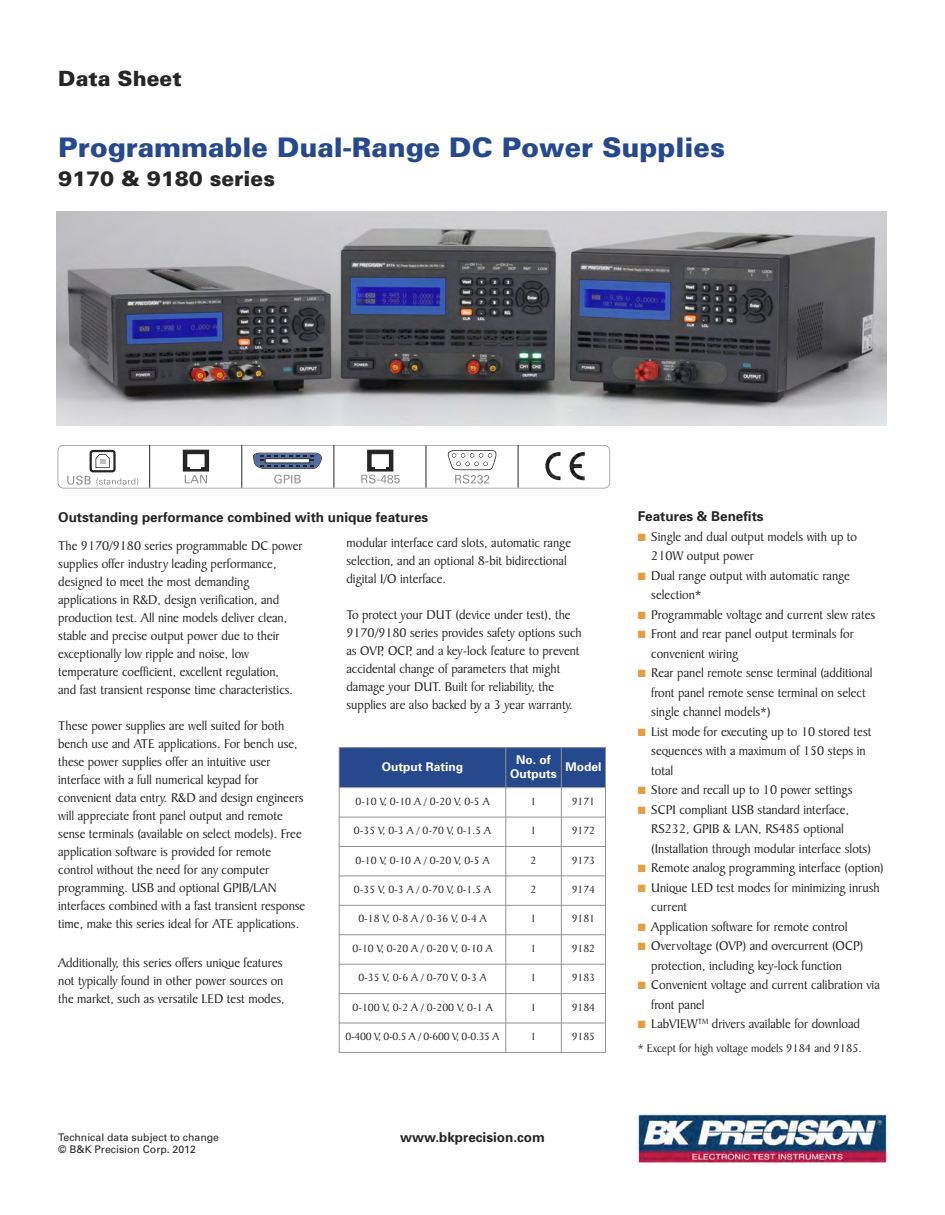
<style>
.page{position:relative;width:945px;height:1215px;background:#fff}
.page>*{position:absolute;margin:0;border:0;box-sizing:border-box;transform-origin:0 0}
.t1{font:900 27px "Univers";color:#26488c}
.t2{font:900 21px "Univers";color:#272627}
.t3{font:13.5px/18px "Baker Signet BT";color:#272627}
.t4{font:700 13.5px "Univers";color:#272627}
.t5{font:12px "Baker Signet BT";color:#272627}
.t6{font:700 12px/14.4px "Univers";color:#fff;text-align:center}
.t7{font:11.25px "Baker Signet BT";color:#272627}
.t8{font:10.5px "Univers";color:#272627}
.s1{color:#e49d3f}
</style>
<div class="page">
<img style="left:636px;top:1113px;width:252px;height:50px">
<img style="left:57px;top:211px;width:830px;height:215px">
<div style="left:339px;top:747px;width:167px;height:41px;background:#26488c"></div>
<div style="left:506px;top:747px;width:55px;height:41px;background:#26488c"></div>
<div style="left:561px;top:747px;width:45px;height:41px;background:#26488c"></div>
<hr style="left:339px;top:747px;width:1px;height:306px;background:#939393">
<hr style="left:506px;top:747px;width:1px;height:306px;background:#939393">
<hr style="left:561px;top:747px;width:1px;height:306px;background:#939393">
<hr style="left:605px;top:747px;width:1px;height:306px;background:#939393">
<hr style="left:339px;top:747px;width:267px;height:1px;background:#939393">
<hr style="left:339px;top:787px;width:267px;height:1px;background:#939393">
<hr style="left:339px;top:817px;width:267px;height:1px;background:#939393">
<hr style="left:339px;top:846px;width:267px;height:1px;background:#939393">
<hr style="left:339px;top:876px;width:267px;height:1px;background:#939393">
<hr style="left:339px;top:905px;width:267px;height:1px;background:#939393">
<hr style="left:339px;top:934px;width:267px;height:1px;background:#939393">
<hr style="left:339px;top:964px;width:267px;height:1px;background:#939393">
<hr style="left:339px;top:993px;width:267px;height:1px;background:#939393">
<hr style="left:339px;top:1023px;width:267px;height:1px;background:#939393">
<hr style="left:339px;top:1052px;width:267px;height:1px;background:#939393">
<svg style="left:58px;top:445px;width:552px;height:44px"></svg>
<hr style="left:149px;top:445px;width:1px;height:43px;background:#272627">
<hr style="left:241px;top:445px;width:1px;height:43px;background:#272627">
<hr style="left:334px;top:445px;width:1px;height:43px;background:#272627">
<hr style="left:426px;top:445px;width:1px;height:43px;background:#272627">
<hr style="left:518px;top:445px;width:1px;height:43px;background:#272627">
<h2 class="t2" style="left:58px;top:71px;width:125px">Data Sheet</h2>
<h1 class="t1" style="left:58px;top:138px;width:668px">Programmable Dual-Range DC Power Supplies</h1>
<h2 class="t2" style="left:58px;top:170px;width:218px">9170 &amp; 9180 series</h2>
<p class="t4" style="left:58px;top:512px;width:372px">Outstanding performance combined with unique features</p>
<p class="t3" style="left:58px;top:538px;width:246px">The 9170/9180 series programmable DC power supplies offer industry leading performance, designed to meet the most demanding applications in R&amp;D, design verification, and production test. All nine models deliver clean, stable and precise output power due to their exceptionally low ripple and noise, low temperature coefficient, excellent regulation,<br>and fast transient response time characteristics.</p>
<p class="t3" style="left:58px;top:718px;width:249px">These power supplies are well suited for both bench use and ATE applications. For bench use, these power supplies offer an intuitive user interface with a full numerical keypad for convenient data entry. R&amp;D and design engineers will appreciate front panel output and remote sense terminals (available on select models). Free application software is provided for remote control without the need for any computer programming. USB and optional GPIB/LAN interfaces combined with a fast transient response time, make this series ideal for ATE applications.</p>
<p class="t3" style="left:58px;top:955px;width:228px">Additionally, this series offers unique features not typically found in other power sources on the market, such as versatile LED test modes,</p>
<p class="t3" style="left:346px;top:536px;width:226px">modular interface card slots, automatic range selection, and an optional 8-bit bidirectional digital I/O interface.</p>
<p class="t3" style="left:346px;top:608px;width:237px">To protect your DUT (device under test), the 9170/9180 series provides safety options such as OVP, OCP, and a key-lock feature to prevent accidental change of parameters that might damage your DUT. Built for reliability, the supplies are also backed by a 3 year warranty.</p>
<p class="t6" style="left:382px;top:760px;width:83px">Output Rating</p>
<p class="t6" style="left:510px;top:753px;width:48px">No. of<br>Outputs</p>
<p class="t6" style="left:565px;top:760px;width:37px">Model</p>
<p class="t7" style="left:355px;top:797px;width:136px">0-10 V, 0-10 A / 0-20 V, 0-5 A</p>
<p class="t7" style="left:531px;top:797px;width:7px">1</p>
<p class="t7" style="left:572px;top:797px;width:25px">9171</p>
<p class="t7" style="left:354px;top:826px;width:139px">0-35 V, 0-3 A / 0-70 V, 0-1.5 A</p>
<p class="t7" style="left:531px;top:826px;width:7px">1</p>
<p class="t7" style="left:572px;top:826px;width:25px">9172</p>
<p class="t7" style="left:355px;top:856px;width:136px">0-10 V, 0-10 A / 0-20 V, 0-5 A</p>
<p class="t7" style="left:531px;top:856px;width:7px">2</p>
<p class="t7" style="left:572px;top:856px;width:25px">9173</p>
<p class="t7" style="left:354px;top:885px;width:139px">0-35 V, 0-3 A / 0-70 V, 0-1.5 A</p>
<p class="t7" style="left:531px;top:885px;width:7px">2</p>
<p class="t7" style="left:572px;top:885px;width:25px">9174</p>
<p class="t7" style="left:358px;top:915px;width:130px">0-18 V, 0-8 A / 0-36 V, 0-4 A</p>
<p class="t7" style="left:531px;top:915px;width:7px">1</p>
<p class="t7" style="left:572px;top:915px;width:25px">9181</p>
<p class="t7" style="left:352px;top:944px;width:142px">0-10 V, 0-20 A / 0-20 V, 0-10 A</p>
<p class="t7" style="left:531px;top:944px;width:7px">1</p>
<p class="t7" style="left:572px;top:944px;width:25px">9182</p>
<p class="t7" style="left:358px;top:973px;width:130px">0-35 V, 0-6 A / 0-70 V, 0-3 A</p>
<p class="t7" style="left:531px;top:973px;width:7px">1</p>
<p class="t7" style="left:572px;top:973px;width:25px">9183</p>
<p class="t7" style="left:352px;top:1003px;width:142px">0-100 V, 0-2 A / 0-200 V, 0-1 A</p>
<p class="t7" style="left:531px;top:1003px;width:7px">1</p>
<p class="t7" style="left:572px;top:1003px;width:25px">9184</p>
<p class="t7" style="left:346px;top:1032px;width:155px">0-400 V, 0-0.5 A / 0-600 V, 0-0.35 A</p>
<p class="t7" style="left:531px;top:1032px;width:7px">1</p>
<p class="t7" style="left:572px;top:1032px;width:25px">9185</p>
<p class="t8" style="left:58px;top:1133px;width:162px">Technical data subject to change</p>
<p class="t4" style="left:400px;top:1133px;width:146px">www.bkprecision.com</p>
<p class="t8" style="left:58px;top:1146px;width:139px">© B&amp;K Precision Corp. 2012</p>
<p class="t4" style="left:638px;top:511px;width:127px">Features &amp; Benefits</p>
<p class="t3" style="left:651px;top:528px;width:207px;line-height:19.5px;text-indent:-14px"><span class="s1">■</span> Single and dual output models with up to<br>210W output power</p>
<p class="t3" style="left:651px;top:567px;width:200px;line-height:19.5px;text-indent:-14px"><span class="s1">■</span> Dual range output with automatic range selection*</p>
<p class="t3" style="left:638px;top:607px;width:239px"><span class="s1">■</span> Programmable voltage and current slew rates</p>
<p class="t3" style="left:651px;top:626px;width:204px;line-height:19.5px;text-indent:-14px"><span class="s1">■</span> Front and rear panel output terminals for convenient wiring</p>
<p class="t3" style="left:651px;top:665px;width:223px;line-height:19.5px;text-indent:-14px"><span class="s1">■</span> Rear panel remote sense terminal (additional front panel remote sense terminal on select single channel models*)</p>
<p class="t3" style="left:651px;top:723px;width:222px;line-height:19.5px;text-indent:-14px"><span class="s1">■</span> List mode for executing up to 10 stored test sequences with a maximum of 150 steps in total</p>
<p class="t3" style="left:638px;top:782px;width:216px"><span class="s1">■</span> Store and recall up to 10 power settings</p>
<p class="t3" style="left:651px;top:801px;width:221px;line-height:19.5px;text-indent:-14px"><span class="s1">■</span> SCPI compliant USB standard interface,<br>RS232, GPIB &amp; LAN, RS485 optional (Installation through modular interface slots)</p>
<p class="t3" style="left:638px;top:860px;width:248px"><span class="s1">■</span> Remote analog programming interface (option)</p>
<p class="t3" style="left:651px;top:879px;width:230px;line-height:19.5px;text-indent:-14px"><span class="s1">■</span> Unique LED test modes for minimizing inrush current</p>
<p class="t3" style="left:638px;top:919px;width:211px"><span class="s1">■</span> Application software for remote control</p>
<p class="t3" style="left:638px;top:938px;width:227px;line-height:19.5px;text-align:center"><span class="s1">■</span> Overvoltage (OVP) and overcurrent (OCP) protection, including key-lock function</p>
<p class="t3" style="left:651px;top:977px;width:230px;line-height:19.5px;text-indent:-14px"><span class="s1">■</span> Convenient voltage and current calibration via front panel</p>
<p class="t3" style="left:638px;top:1016px;width:224px"><span class="s1">■</span> LabVIEW<sup>TM</sup> drivers available for download</p>
<p class="t5" style="left:638px;top:1044px;width:225px">* Except for high voltage models 9184 and 9185.</p>
</div>
